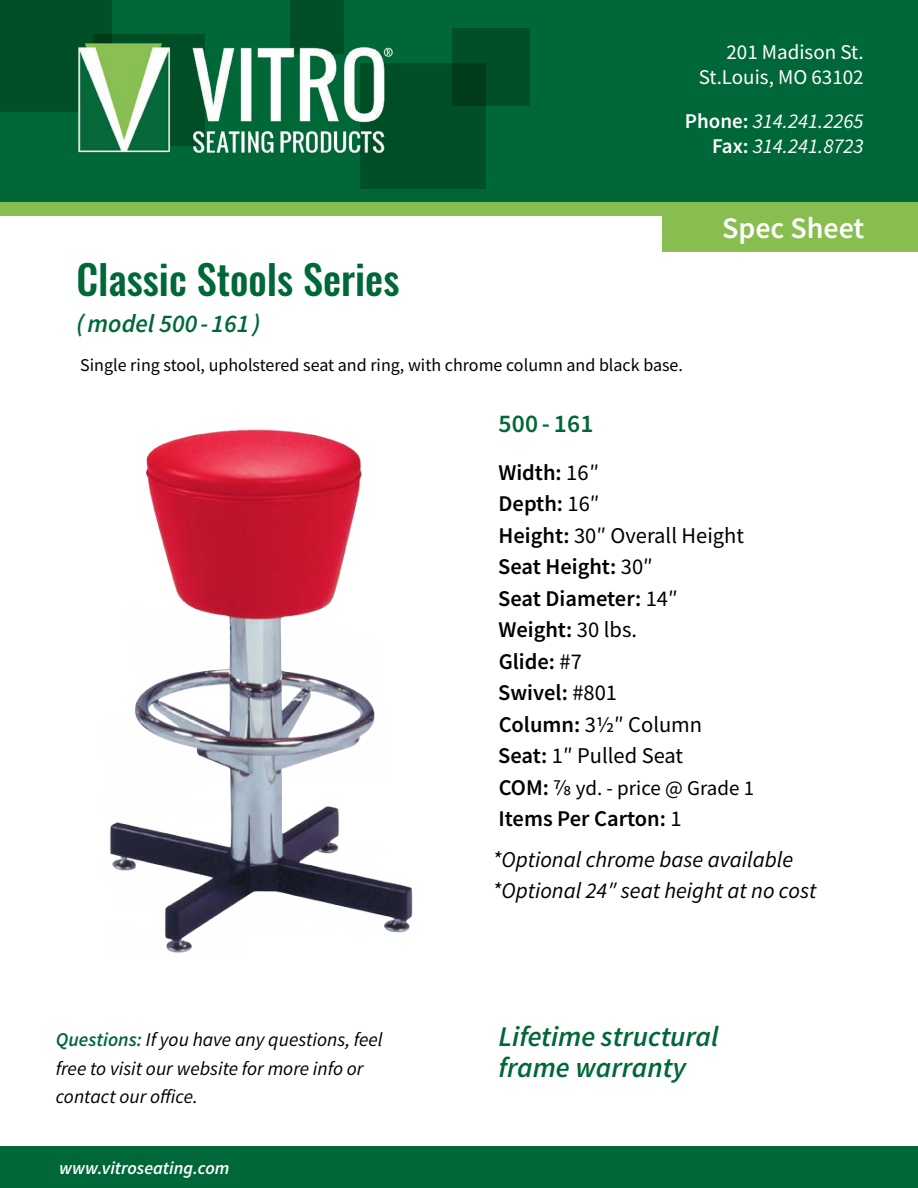
<style>
.page{position:relative;width:918px;height:1188px;background:#fff}
.page>*{position:absolute;margin:0;border:0;box-sizing:border-box;transform-origin:0 0}
.t1{font:500 40.5px "Oswald";color:#006838}
.t2{font:600 30px "Source Sans Pro";color:#fff}
.t3{font:italic 600 28.5px/31.5px "Source Sans Pro";color:#006838}
.t4{font:italic 600 25.5px "Source Sans Pro";color:#006838}
.t5{font:600 25.5px "Source Sans Pro";letter-spacing:.01em;color:#006838}
.t6{font:600 22.5px/31.5px "Source Sans Pro";color:#000}
.t7{font:italic 22.5px/40.5px "Source Sans Pro";color:#000}
.t8{font:italic 21px/25.2px "Source Sans Pro";color:#fff;text-align:right}
.t9{font:21px/25.2px "Source Sans Pro";color:#fff;text-align:right}
.t10{font:21px "Source Sans Pro";color:#000}
.t11{font:italic 19.5px/28.5px "Source Sans Pro";color:#000}
.t12{font:18px "Source Sans Pro";color:#000}
.t13{font:italic 600 18px "Source Sans Pro";color:#fff}
.s1{font-weight:600;font-style:normal}
.s2{font-weight:600;color:#006838}
.s3{font-weight:400}
.s4{font-weight:600;font-size:22.5px}
.s5{font-size:22.5px}
.s6{font-style:normal}
</style>
<div class="page">
<div style="left:0;top:0;width:918px;height:205px;background:#006838"></div>
<div style="left:0;top:0;width:112px;height:112px;background:#004f26"></div>
<div style="left:290px;top:0;width:54px;height:54px;background:#004f26"></div>
<div style="left:360px;top:63px;width:126px;height:126px;background:#004f26"></div>
<div style="left:452px;top:29px;width:77px;height:77px;background:linear-gradient(to right,#00421e,#005228)"></div>
<div style="left:0;top:202px;width:918px;height:14px;background:#88bd50"></div>
<div style="left:0;top:1147px;width:918px;height:41px;background:#006838"></div>
<div style="left:662px;top:204px;width:256px;height:48px;background:#88bd50"></div>
<img style="left:110px;top:429px;width:303px;height:524px">
<img style="left:78px;top:35px;width:315px;height:118px">
<p class="t9" style="left:699px;top:40px;width:166px">201 Madison St.<br>St.Louis, MO 63102</p>
<p class="t8" style="left:685px;top:108px;width:180px"><span class="s1">Phone:</span> 314.241.2265<br><span class="s1">Fax:</span> 314.241.8723</p>
<h1 class="t1" style="left:76px;top:251px;width:324px">Classic Stools Series</h1>
<p class="t4" style="left:76px;top:307px;width:186px">(model 500 - 161 )</p>
<p class="t12" style="left:80px;top:353px;width:604px">Single ring stool, upholstered seat and ring, with chrome column and black base.</p>
<h2 class="t2" style="left:722px;top:208px;width:144px">Spec Sheet</h2>
<p class="t11" style="left:56px;top:1025px;width:328px"><span class="s2">Questions:</span> If you have any questions, feel free to visit our website for more info or contact our office.</p>
<p class="t13" style="left:59px;top:1156px;width:172px">www.vitroseating.com</p>
<p class="t5" style="left:499px;top:407px;width:97px">500 - 161</p>
<p class="t6" style="left:498px;top:456px;width:247px">Width: <span class="s3">16″<br></span>Depth: <span class="s3">16″<br></span>Height: <span class="s3">30″ Overall Height<br></span>Seat Height: <span class="s3">30″<br></span>Seat Diameter: <span class="s3">14″<br></span>Weight: <span class="s3">30 lbs.<br></span>Glide: <span class="s3">#7<br></span>Swivel: <span class="s3">#801<br></span>Column: <span class="s3">3½″ Column<br></span>Seat: <span class="s3">1″ Pulled Seat</span></p>
<p class="t10" style="left:499px;top:775px;width:257px"><span class="s4">COM:</span> <span class="s5">⅞</span> yd. - price @ Grade 1</p>
<p class="t7" style="left:492px;top:798px;width:302px"><span class="s1">Items Per Carton:</span> <span class="s6">1<br></span>*Optional chrome base available</p>
<p class="t7" style="left:492px;top:870px;width:325px">*Optional 24″ seat height at no cost</p>
<p class="t3" style="left:499px;top:1020px;width:222px">Lifetime structural frame warranty</p>
</div>
